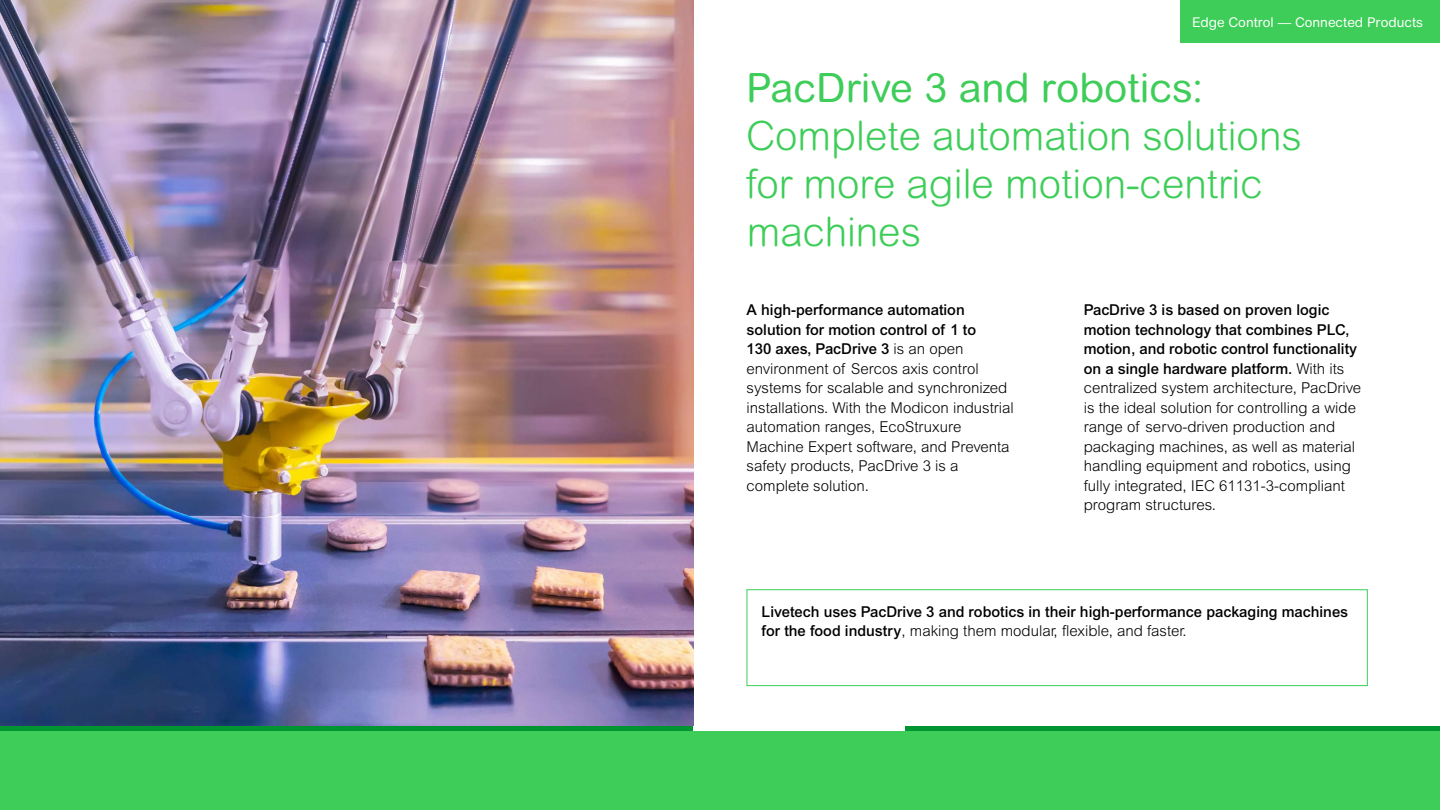
<style>
.page{position:relative;width:1440px;height:810px;background:#fff}
.page>*{position:absolute;margin:0;border:0;box-sizing:border-box;transform-origin:0 0}
.t1{font:300 40.5px/48px "Arial Rounded MT Pro";color:#3dcd58}
.t2{font:40.5px "Arial Rounded MT Pro";color:#3dcd58}
.t3{font:300 15px/19.5px "Arial MT Std";color:#000}
.t4{font:500 15px/19.5px "Arial MT Std";color:#000}
.t5{font:13.5px "Arial Rounded MT Pro";color:#fff}
.s1{font-weight:500}
.s2{font-weight:300}
</style>
<div class="page">
<img style="left:0;top:0;width:693px;height:726px">
<div style="left:0;top:729px;width:1440px;height:81px;background:#3dcd58"></div>
<hr style="left:0;top:726px;width:1440px;height:4px;background:#009530">
<hr style="left:693px;top:726px;width:213px;height:4px;background:#fff">
<div style="left:1181px;top:0;width:259px;height:43px;background:#3dcd58"></div>
<div style="left:747px;top:589px;width:621px;height:97px;border:1px solid #3dcd58"></div>
<p class="t5" style="left:1192px;top:14px;width:232px">Edge Control — Connected Products</p>
<h1 class="t2" style="left:746px;top:64px;width:458px">PacDrive 3 and robotics:</h1>
<h1 class="t1" style="left:746px;top:114px;width:557px">Complete automation solutions for more agile motion-centric machines</h1>
<p class="t3" style="left:747px;top:300px;width:269px"><span class="s1">A high-performance automation solution for motion control of 1 to<br>130 axes, PacDrive 3</span> is an open environment of Sercos axis control systems for scalable and synchronized installations. With the Modicon industrial automation ranges, EcoStruxure Machine Expert software, and Preventa safety products, PacDrive 3 is a complete solution.</p>
<p class="t3" style="left:1084px;top:300px;width:279px"><span class="s1">PacDrive 3 is based on proven logic motion technology that combines PLC, motion, and robotic control functionality on a single hardware platform.</span> With its centralized system architecture, PacDrive is the ideal solution for controlling a wide range of servo-driven production and packaging machines, as well as material handling equipment and robotics, using fully integrated, IEC 61131-3-compliant program structures.</p>
<p class="t4" style="left:762px;top:602px;width:588px">Livetech uses PacDrive 3 and robotics in their high-performance packaging machines for the food industry<span class="s2">, making them modular, flexible, and faster.</span></p>
</div>
